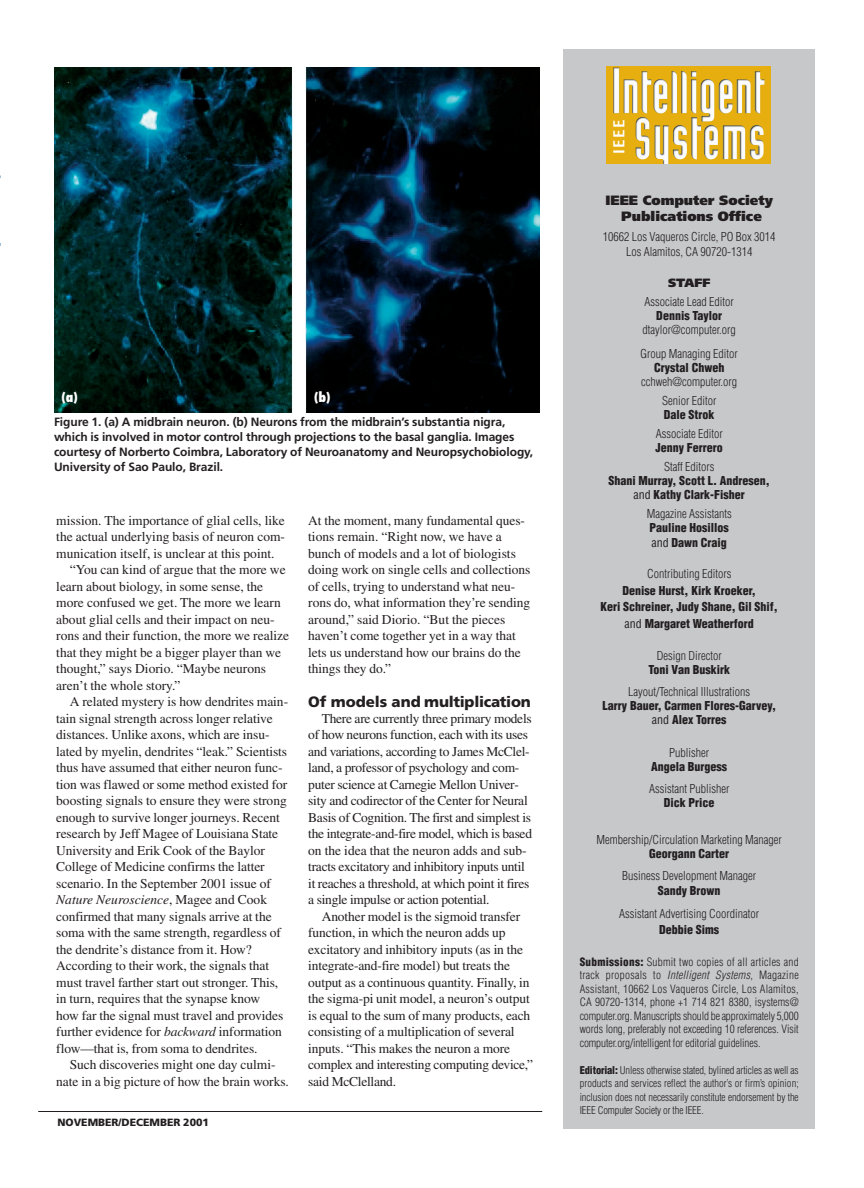
<style>
.page{position:relative;width:864px;height:1188px;background:#fff}
.page>*{position:absolute;margin:0;border:0;box-sizing:border-box;transform-origin:0 0}
.t1{font:600 15.75px "Stone Sans";color:#fff}
.t2{font:900 15px "Frutiger";letter-spacing:-.02em;color:#231f20}
.t3{font:13.5px/16.5px "Times";letter-spacing:-.005em;color:#231f20}
.t4{font:900 13.5px/16.5px "Frutiger";color:#231f20;text-align:center}
.t5{font:italic 13.5px "Times";color:#231f20}
.t6{font:800 condensed 13.5px "Futura";color:#fff}
.t7{font:300 condensed 12px/15px "Helvetica";color:#231f20;text-align:center}
.t8{font:900 condensed 12px/14.2px "Helvetica";color:#231f20;text-align:center}
.t9{font:700 12px/15px "Frutiger";letter-spacing:-.005em;color:#231f20}
.t10{font:900 12px "Frutiger";color:#231f20}
.t11{font:300 condensed 11.25px/13.5px "Helvetica";letter-spacing:-.01em;color:#231f20;text-align:justify}
.t12{font:300 condensed 10.5px/13.5px "Helvetica";letter-spacing:-.01em;color:#231f20;text-align:justify}
.t13{font:900 10.5px "Frutiger";color:#231f20}
.s1{font-style:normal}
.s2{font-style:italic}
.s3{font-weight:400}
.s4{font-weight:900}
</style>
<div class="page">
<hr style="left:38px;top:1111px;width:504px;height:1px;background:#231f20">
<img style="left:54px;top:68px;width:486px;height:345px">
<div style="left:563px;top:50px;width:252px;height:1080px;background:#c7c8ca"></div>
<div style="left:606px;top:66px;width:164px;height:97px;background:#e6ae0e"></div>
<img style="left:613px;top:68px;width:151px;height:92px">
<p class="t6" style="left:62px;top:391px;width:18px">(a)</p>
<p class="t6" style="left:314px;top:391px;width:18px">(b)</p>
<p class="t9" style="left:54px;top:416px;width:481px">Figure 1. (a) A midbrain neuron. (b) Neurons from the midbrain’s substantia nigra, which is involved in motor control through projections to the basal ganglia. Images courtesy of Norberto Coimbra, Laboratory of Neuroanatomy and Neuropsychobiology, University of Sao Paulo, Brazil.</p>
<p class="t3" style="left:56px;top:513px;width:230px">mission. The importance of glial cells, like</p>
<p class="t3" style="left:56px;top:530px;width:230px">the actual underlying basis of neuron com-</p>
<p class="t3" style="left:56px;top:546px;width:220px">munication itself, is unclear at this point.</p>
<p class="t3" style="left:70px;top:563px;width:217px">“You can kind of argue that the more we</p>
<p class="t3" style="left:56px;top:579px;width:209px">learn about biology, in some sense, the</p>
<p class="t3" style="left:56px;top:596px;width:226px">more confused we get. The more we learn</p>
<p class="t3" style="left:56px;top:612px;width:220px">about glial cells and their impact on neu-</p>
<p class="t3" style="left:56px;top:629px;width:235px">rons and their function, the more we realize</p>
<p class="t3" style="left:56px;top:645px;width:227px">that they might be a bigger player than we</p>
<p class="t3" style="left:56px;top:662px;width:211px">thought,” says Diorio. “Maybe neurons</p>
<p class="t3" style="left:56px;top:678px;width:126px">aren’t the whole story.”</p>
<p class="t3" style="left:70px;top:695px;width:220px">A related mystery is how dendrites main-</p>
<p class="t3" style="left:56px;top:711px;width:218px">tain signal strength across longer relative</p>
<p class="t3" style="left:56px;top:728px;width:215px">distances. Unlike axons, which are insu-</p>
<p class="t3" style="left:56px;top:744px;width:232px">lated by myelin, dendrites “leak.” Scientists</p>
<p class="t3" style="left:56px;top:761px;width:228px">thus have assumed that either neuron func-</p>
<p class="t3" style="left:56px;top:777px;width:233px">tion was flawed or some method existed for</p>
<p class="t3" style="left:56px;top:794px;width:232px">boosting signals to ensure they were strong</p>
<p class="t3" style="left:56px;top:810px;width:225px">enough to survive longer journeys. Recent</p>
<p class="t3" style="left:56px;top:827px;width:224px">research by Jeff Magee of Louisiana State</p>
<p class="t3" style="left:56px;top:843px;width:210px">University and Erik Cook of the Baylor</p>
<p class="t3" style="left:56px;top:860px;width:210px">College of Medicine confirms the latter</p>
<p class="t3" style="left:56px;top:876px;width:216px">scenario. In the September 2001 issue of</p>
<p class="t5" style="left:56px;top:895px;width:212px">Nature Neuroscience<span class="s1">, Magee and Cook</span></p>
<p class="t3" style="left:56px;top:909px;width:217px">confirmed that many signals arrive at the</p>
<p class="t3" style="left:56px;top:926px;width:226px">soma with the same strength, regardless of</p>
<p class="t3" style="left:56px;top:942px;width:197px">the dendrite’s distance from it. How?</p>
<p class="t3" style="left:56px;top:959px;width:214px">According to their work, the signals that</p>
<p class="t3" style="left:56px;top:975px;width:224px">must travel farther start out stronger. This,</p>
<p class="t3" style="left:56px;top:992px;width:205px">in turn, requires that the synapse know</p>
<p class="t3" style="left:56px;top:1008px;width:229px">how far the signal must travel and provides</p>
<p class="t3" style="left:56px;top:1025px;width:227px">further evidence for <span class="s2">backward</span> information</p>
<p class="t3" style="left:56px;top:1041px;width:203px">flow—that is, from soma to dendrites.</p>
<p class="t3" style="left:70px;top:1058px;width:207px">Such discoveries might one day culmi-</p>
<p class="t3" style="left:56px;top:1074px;width:234px">nate in a big picture of how the brain works.</p>
<p class="t13" style="left:57px;top:1118px;width:153px">NOVEMBER/DECEMBER 2001</p>
<p class="t3" style="left:308px;top:513px;width:224px">At the moment, many fundamental ques&shy;tions remain. “Right now, we have a bunch of models and a lot of biologists doing work on single cells and collections of cells, trying to understand what neu&shy;rons do, what information they’re sending around,” said Diorio. “But the pieces haven’t come together yet in a way that lets us understand how our brains do the things they do.”</p>
<p class="t2" style="left:308px;top:695px;width:224px">Of models and multiplication</p>
<p class="t3" style="left:308px;top:711px;width:225px;text-indent:14px">There are currently three primary models of how neurons function, each with its uses and variations, according to James McClel&shy;land, a professor of psychology and com&shy;puter science at Carnegie Mellon Univer&shy;sity and codirector of the Center for Neural Basis of Cognition. The first and simplest is the integrate-and-fire model, which is based on the idea that the neuron adds and sub&shy;tracts excitatory and inhibitory inputs until it reaches a threshold, at which point it fires a single impulse or action potential.</p>
<p class="t3" style="left:308px;top:909px;width:226px;text-indent:14px">Another model is the sigmoid transfer function, in which the neuron adds up excitatory and inhibitory inputs (as in the integrate-and-fire model) but treats the output as a continuous quantity. Finally, in the sigma-pi unit model, a neuron’s output is equal to the sum of many products, each consisting of a multiplication of several inputs. “This makes the neuron a more complex and interesting computing device,” said McClelland.</p>
<p class="t1" style="left:613px;top:154px;width:36px;rotate:-90deg">IEEE</p>
<p class="t4" style="left:605px;top:193px;width:169px">IEEE Computer Society<br>Publications Office</p>
<p class="t7" style="left:603px;top:230px;width:174px">10662 Los Vaqueros Circle, PO Box 3014<br>Los Alamitos, CA 90720-1314</p>
<p class="t10" style="left:668px;top:278px;width:44px">STAFF</p>
<p class="t7" style="left:645px;top:295px;width:91px">Associate Lead Editor</p>
<p class="t8" style="left:656px;top:310px;width:67px">Dennis Taylor</p>
<p class="t7" style="left:641px;top:319px;width:99px;line-height:23.2px;text-align:left">dtaylor@computer.org<br>Group Managing Editor</p>
<p class="t8" style="left:654px;top:361px;width:72px">Crystal Chweh</p>
<p class="t7" style="left:641px;top:373px;width:98px;line-height:18.8px">cchweh@computer.org<br>Senior Editor</p>
<p class="t8" style="left:664px;top:409px;width:52px">Dale Strok</p>
<p class="t7" style="left:656px;top:427px;width:69px">Associate Editor</p>
<p class="t8" style="left:656px;top:442px;width:69px">Jenny Ferrero</p>
<p class="t7" style="left:664px;top:460px;width:52px">Staff Editors</p>
<p class="t8" style="left:609px;top:475px;width:163px">Shani Murray, Scott L. Andresen, <span class="s3">and</span> Kathy Clark-Fisher</p>
<p class="t7" style="left:647px;top:507px;width:87px">Magazine Assistants</p>
<p class="t8" style="left:650px;top:522px;width:81px;text-align:left">Pauline Hosillos <span class="s3">and</span> Dawn Craig</p>
<p class="t7" style="left:647px;top:567px;width:86px">Contributing Editors</p>
<p class="t8" style="left:601px;top:583px;width:179px;line-height:16.5px">Denise Hurst, Kirk Kroeker,<br>Keri Schreiner, Judy Shane, Gil Shif, <span class="s3">and</span> Margaret Weatherford</p>
<p class="t7" style="left:657px;top:649px;width:67px">Design Director</p>
<p class="t8" style="left:648px;top:664px;width:83px">Toni Van Buskirk</p>
<p class="t7" style="left:628px;top:685px;width:124px">Layout/Technical Illustrations</p>
<p class="t8" style="left:602px;top:700px;width:175px">Larry Bauer, Carmen Flores-Garvey, <span class="s3">and</span> Alex Torres</p>
<p class="t7" style="left:669px;top:746px;width:41px">Publisher</p>
<p class="t8" style="left:651px;top:760px;width:78px">Angela Burgess</p>
<p class="t7" style="left:649px;top:782px;width:82px">Assistant Publisher</p>
<p class="t8" style="left:664px;top:796px;width:52px">Dick Price</p>
<p class="t7" style="left:597px;top:833px;width:187px">Membership/Circulation Marketing Manager</p>
<p class="t8" style="left:649px;top:847px;width:82px">Georgann Carter</p>
<p class="t7" style="left:622px;top:870px;width:136px">Business Development Manager</p>
<p class="t8" style="left:658px;top:885px;width:64px">Sandy Brown</p>
<p class="t7" style="left:619px;top:907px;width:142px">Assistant Advertising Coordinator</p>
<p class="t8" style="left:659px;top:924px;width:62px">Debbie Sims</p>
<p class="t11" style="left:580px;top:956px;width:221px"><span class="s4">Submissions:</span> Submit two copies of all articles and track proposals to <span class="s2">Intelligent Systems</span>, Magazine Assistant, 10662 Los Vaqueros Circle, Los Alamitos, CA 90720-1314, phone +1 714 821 8380, isystems@ computer.org. Manuscripts should be approximately 5,000 words long, preferably not exceeding 10 references. Visit computer.org/intelligent for editorial guidelines.</p>
<p class="t12" style="left:580px;top:1064px;width:221px"><span class="s4">Editorial:</span> Unless otherwise stated, bylined articles as well as products and services reflect the author’s or firm’s opinion; inclusion does not necessarily constitute endorsement by the IEEE Computer Society or the IEEE.</p>
</div>
